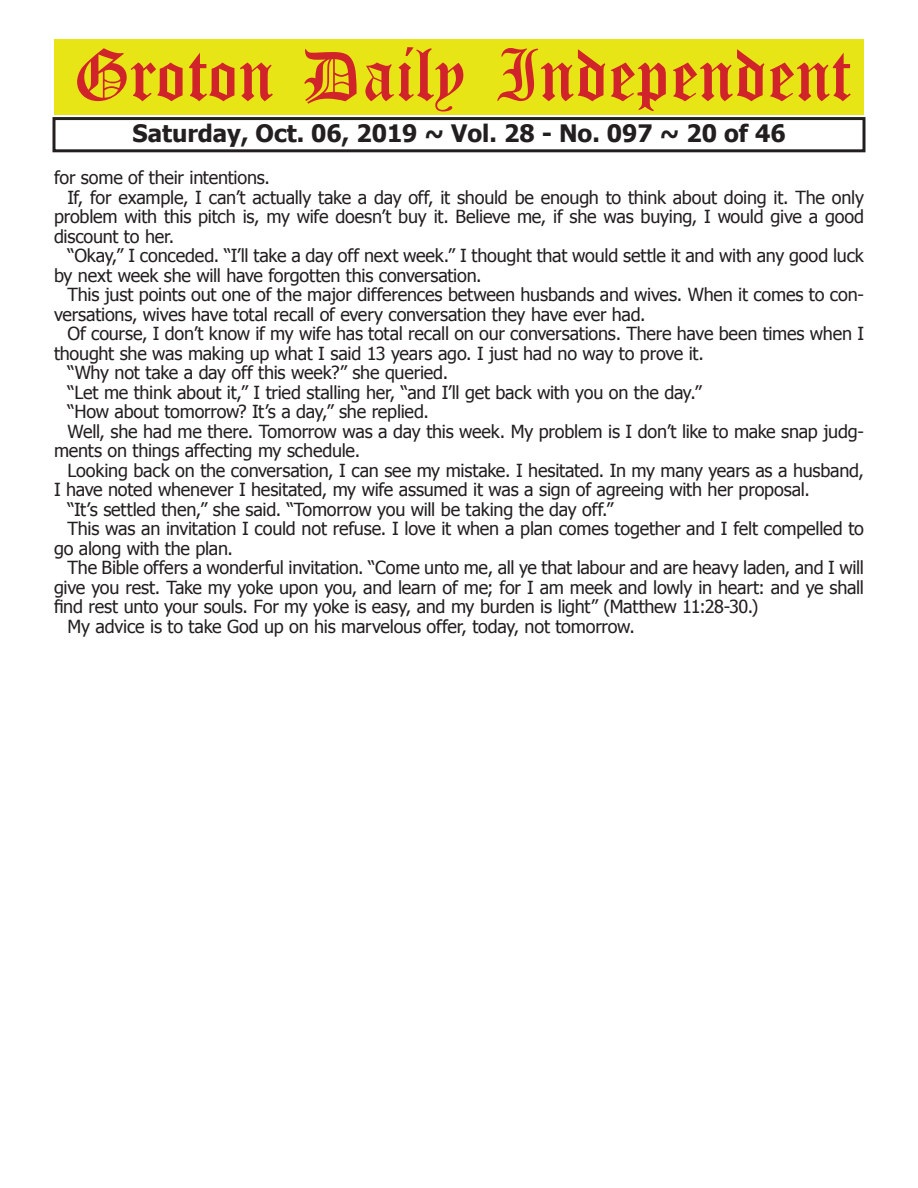
<style>
.page{position:relative;width:918px;height:1188px;background:#fff}
.page>*{position:absolute;margin:0;border:0;box-sizing:border-box;transform-origin:0 0}
.t1{font:54px "Old English Five";color:#d1232a}
.t2{font:700 24px "Tahoma";color:#231f20}
.t3{font:18px "Tahoma";letter-spacing:-.01em;color:#231f20}
</style>
<div class="page">
<div style="left:52px;top:117px;width:814px;height:35px;border:3px solid #231f20"></div>
<div style="left:54px;top:40px;width:810px;height:75px;background:#e7e515"></div>
<h1 class="t1" style="left:73px;top:50px;width:779px">Groton Daily Independent</h1>
<h2 class="t2" style="left:132px;top:116px;width:655px">Saturday, Oct. 06, 2019 ~ Vol. 28 - No. 097 ~ 20 of 46</h2>
<p class="t3" style="left:54px;top:166px;width:218px">for some of their intentions.</p>
<p class="t3" style="left:68px;top:185px;width:798px">If, for example, I can’t actually take a day off, it should be enough to think about doing it. The only</p>
<p class="t3" style="left:54px;top:205px;width:812px">problem with this pitch is, my wife doesn’t buy it. Believe me, if she was buying, I would give a good</p>
<p class="t3" style="left:54px;top:224px;width:122px">discount to her.</p>
<p class="t3" style="left:68px;top:244px;width:798px">“Okay,” I conceded. “I’ll take a day off next week.” I thought that would settle it and with any good luck</p>
<p class="t3" style="left:54px;top:263px;width:429px">by next week she will have forgotten this conversation.</p>
<p class="t3" style="left:68px;top:283px;width:798px">This just points out one of the major differences between husbands and wives. When it comes to con-</p>
<p class="t3" style="left:54px;top:302px;width:593px">versations, wives have total recall of every conversation they have ever had.</p>
<p class="t3" style="left:68px;top:322px;width:798px">Of course, I don’t know if my wife has total recall on our conversations. There have been times when I</p>
<p class="t3" style="left:54px;top:341px;width:651px">thought she was making up what I said 13 years ago. I just had no way to prove it.</p>
<p class="t3" style="left:68px;top:361px;width:382px">“Why not take a day off this week?” she queried.</p>
<p class="t3" style="left:68px;top:380px;width:636px">“Let me think about it,” I tried stalling her, “and I’ll get back with you on the day.”</p>
<p class="t3" style="left:68px;top:400px;width:363px">“How about tomorrow? It’s a day,” she replied.</p>
<p class="t3" style="left:68px;top:419px;width:798px">Well, she had me there. Tomorrow was a day this week. My problem is I don’t like to make snap judg-</p>
<p class="t3" style="left:54px;top:439px;width:308px">ments on things affecting my schedule.</p>
<p class="t3" style="left:68px;top:458px;width:798px">Looking back on the conversation, I can see my mistake. I hesitated. In my many years as a husband,</p>
<p class="t3" style="left:54px;top:478px;width:757px">I have noted whenever I hesitated, my wife assumed it was a sign of agreeing with her proposal.</p>
<p class="t3" style="left:68px;top:497px;width:547px">“It’s settled then,” she said. “Tomorrow you will be taking the day off.”</p>
<p class="t3" style="left:68px;top:517px;width:798px">This was an invitation I could not refuse. I love it when a plan comes together and I felt compelled to</p>
<p class="t3" style="left:54px;top:536px;width:181px">go along with the plan.</p>
<p class="t3" style="left:68px;top:556px;width:798px">The Bible offers a wonderful invitation. “Come unto me, all ye that labour and are heavy laden, and I will</p>
<p class="t3" style="left:54px;top:575px;width:812px">give you rest. Take my yoke upon you, and learn of me; for I am meek and lowly in heart: and ye shall</p>
<p class="t3" style="left:54px;top:595px;width:706px">find rest unto your souls. For my yoke is easy, and my burden is light” (Matthew 11:28-30.)</p>
<p class="t3" style="left:68px;top:614px;width:569px">My advice is to take God up on his marvelous offer, today, not tomorrow.</p>
</div>
